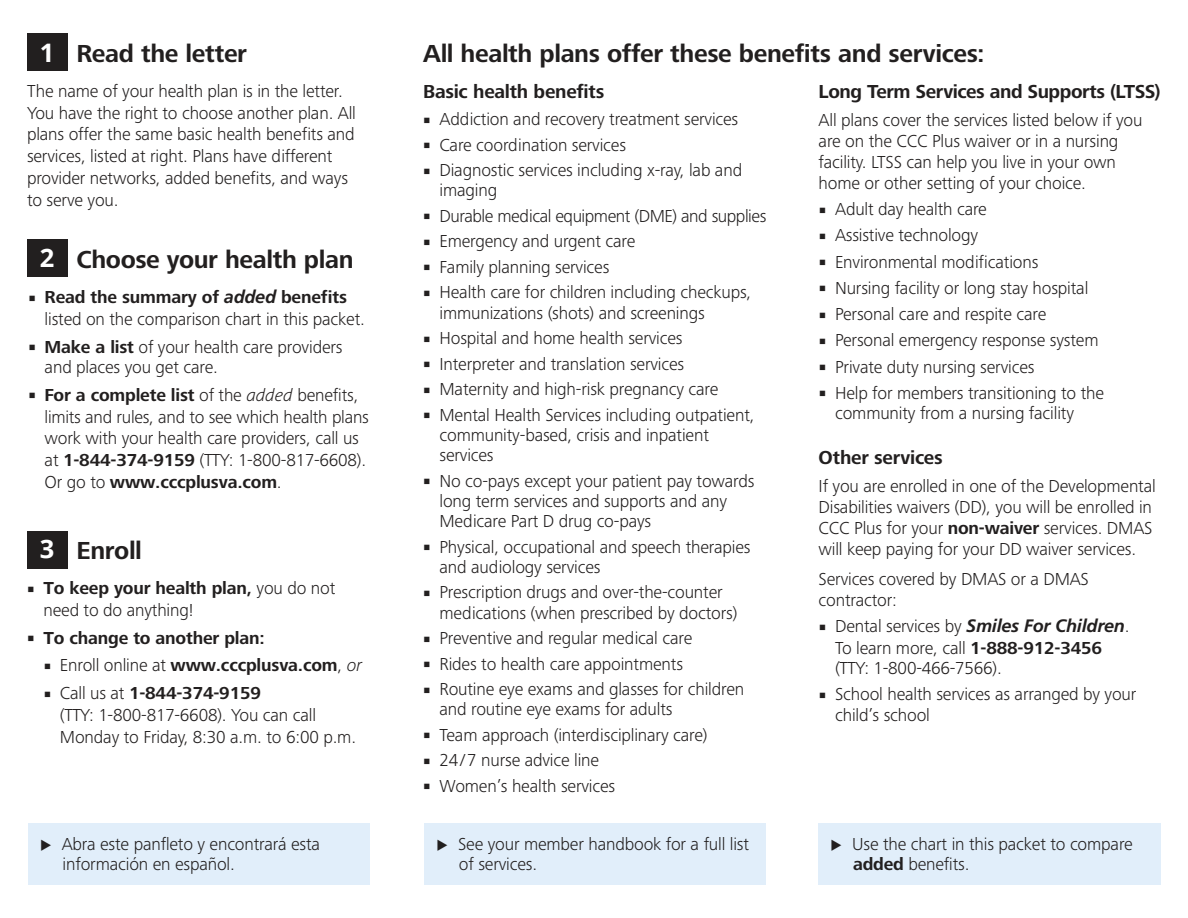
<style>
.page{position:relative;width:1188px;height:918px;background:#fff}
.page>*{position:absolute;margin:0;border:0;box-sizing:border-box;transform-origin:0 0}
.t1{font:700 25.5px "Frutiger Next Pro";letter-spacing:-.015em;color:#221f1f}
.t2{font:700 19.5px "Frutiger Next Pro";letter-spacing:-.015em;color:#221f1f}
.t3{font:300 18px/25.5px "Frutiger Next Pro";letter-spacing:-.01em;color:#221f1f}
.t4{font:700 18px/27.8px "Frutiger Next Pro";letter-spacing:-.01em;color:#221f1f}
.s1{font-family:"Open Sans";color:#fff}
.s2{font-weight:700}
.s3{font-family:"Frutiger LT Std";font-weight:700;font-style:italic}
.s4{font-style:italic}
.s5{font-weight:300}
.s6{font-weight:300;font-style:italic}
</style>
<div class="page">
<div style="left:27px;top:34px;width:41px;height:37px;background:#221f1f"></div>
<div style="left:27px;top:240px;width:41px;height:37px;background:#221f1f"></div>
<div style="left:27px;top:531px;width:41px;height:37px;background:#221f1f"></div>
<div style="left:28px;top:823px;width:342px;height:61px;background:#e1eefa"></div>
<div style="left:424px;top:823px;width:342px;height:61px;background:#e1eefa"></div>
<div style="left:819px;top:823px;width:342px;height:61px;background:#e1eefa"></div>
<h1 class="t1" style="left:40px;top:40px;width:209px"><span class="s1">1</span> Read the letter</h1>
<p class="t3" style="left:27px;top:82px;width:331px;line-height:21.8px">The name of your health plan is in the letter.<br>You have the right to choose another plan. All plans offer the same basic health benefits and services, listed at right. Plans have different provider networks, added benefits, and ways to serve you.</p>
<h1 class="t1" style="left:40px;top:246px;width:315px"><span class="s1">2</span> Choose your health plan</h1>
<p class="t3" style="left:45px;top:288px;width:322px;line-height:21.8px"><span class="s2">Read the summary of</span> <span class="s3">added</span> <span class="s2">benefits </span>listed on the comparison chart in this packet.</p>
<p class="t3" style="left:45px;top:338px;width:299px;line-height:20.2px"><span class="s2">Make a list</span> of your health care providers and places you get care.</p>
<p class="t3" style="left:45px;top:385px;width:326px;line-height:21.8px"><span class="s2">For a complete list</span> of the <span class="s4">added</span> benefits, limits and rules, and to see which health plans work with your health care providers, call us at <span class="s2">1-844-374-9159</span> (TTY: 1-800-817-6608).<br>Or go to <span class="s2">www.cccplusva.com</span>.</p>
<h1 class="t1" style="left:40px;top:537px;width:104px"><span class="s1">3</span> Enroll</h1>
<p class="t3" style="left:43px;top:579px;width:293px;line-height:21.8px"><span class="s2">To keep your health plan,</span> you do not need to do anything!</p>
<p class="t4" style="left:60px;top:624px;width:304px;text-indent:-16px">To change to another plan:<br><span class="s5">Enroll online at</span> www.cccplusva.com<span class="s5">,</span> <span class="s6">or<br></span><span class="s5">Call us at</span> 1-844-374-9159</p>
<p class="t3" style="left:60px;top:705px;width:298px;line-height:21.8px">(TTY: 1-800-817-6608). You can call<br>Monday to Friday, 8:30 a.m. to 6:00 p.m.</p>
<p class="t3" style="left:62px;top:835px;width:260px;line-height:20.2px">Abra este panfleto y encontrará esta información en español.</p>
<h1 class="t1" style="left:423px;top:40px;width:563px">All health plans offer these benefits and services:</h1>
<p class="t2" style="left:423px;top:81px;width:183px">Basic health benefits</p>
<p class="t3" style="left:439px;top:108px;width:304px">Addiction and recovery treatment services<br>Care coordination services<br>Diagnostic services including x-ray, lab and</p>
<p class="t3" style="left:439px;top:179px;width:328px">imaging<br>Durable medical equipment (DME) and supplies<br>Emergency and urgent care<br>Family planning services<br>Health care for children including checkups,</p>
<p class="t3" style="left:439px;top:301px;width:317px">immunizations (shots) and screenings Hospital and home health services Interpreter and translation services Maternity and high-risk pregnancy care Mental Health Services including outpatient,</p>
<p class="t3" style="left:439px;top:426px;width:271px;line-height:20.2px">community-based, crisis and inpatient services</p>
<p class="t3" style="left:439px;top:472px;width:317px;line-height:20.2px">No co-pays except your patient pay towards long term services and supports and any<br>Medicare Part D drug co-pays</p>
<p class="t3" style="left:439px;top:538px;width:313px;line-height:20.2px">Physical, occupational and speech therapies and audiology services</p>
<p class="t3" style="left:439px;top:584px;width:300px;line-height:20.2px">Prescription drugs and over-the-counter medications (when prescribed by doctors)</p>
<p class="t3" style="left:439px;top:627px;width:306px">Preventive and regular medical care<br>Rides to health care appointments<br>Routine eye exams and glasses for children</p>
<p class="t3" style="left:439px;top:698px;width:270px">and routine eye exams for adults<br>Team approach (interdisciplinary care)<br>24 / 7 nurse advice line<br>Women’s health services</p>
<p class="t2" style="left:819px;top:81px;width:344px">Long Term Services and Supports (LTSS)</p>
<p class="t3" style="left:819px;top:111px;width:325px;line-height:21px">All plans cover the services listed below if you are on the CCC Plus waiver or in a nursing facility. LTSS can help you live in your own home or other setting of your choice.</p>
<p class="t3" style="left:835px;top:197px;width:271px;line-height:26.2px">Adult day health care<br>Assistive technology<br>Environmental modifications<br>Nursing facility or long stay hospital<br>Personal care and respite care<br>Personal emergency response system<br>Private duty nursing services<br>Help for members transitioning to the</p>
<p class="t3" style="left:835px;top:402px;width:240px">community from a nursing facility</p>
<p class="t2" style="left:819px;top:447px;width:126px">Other services</p>
<p class="t3" style="left:819px;top:477px;width:339px;line-height:21px">If you are enrolled in one of the Developmental Disabilities waivers (DD), you will be enrolled in CCC Plus for your <span class="s2">non-waiver</span> services. DMAS will keep paying for your DD waiver services.</p>
<p class="t3" style="left:819px;top:570px;width:272px;line-height:21px">Services covered by DMAS or a DMAS contractor:</p>
<p class="t3" style="left:835px;top:617px;width:296px;line-height:21px">Dental services by <span class="s3">Smiles For Children</span>.<br>To learn more, call <span class="s2">1-888-912-3456 </span>(TTY: 1-800-466-7566).</p>
<p class="t3" style="left:835px;top:686px;width:303px;line-height:20.2px">School health services as arranged by your child’s school</p>
<p class="t3" style="left:458px;top:835px;width:292px;line-height:20.2px">See your member handbook for a full list of services.</p>
<p class="t3" style="left:852px;top:835px;width:282px;line-height:20.2px">Use the chart in this packet to compare <span class="s2">added</span> benefits.</p>
</div>
